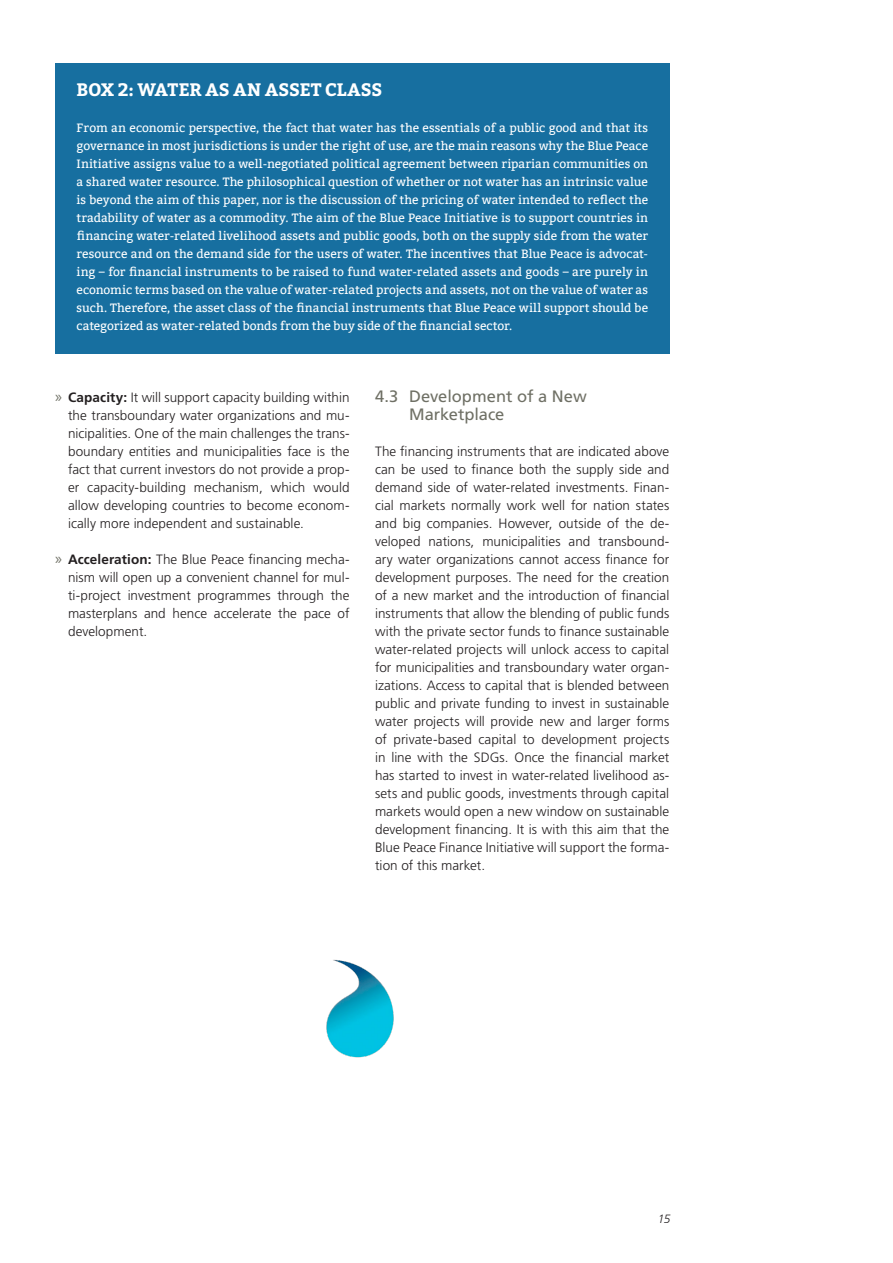
<style>
.page{position:relative;width:893px;height:1263px;background:#fff}
.page>*{position:absolute;margin:0;border:0;box-sizing:border-box;transform-origin:0 0}
.t1{font:700 18px "Bitter";letter-spacing:-.005em;color:#fff}
.t2{font:16.5px/18px "Frutiger LT Pro";letter-spacing:-.005em;color:#6f7065}
.t3{font:300 13.5px/18px "Frutiger LT Pro";letter-spacing:.005em;color:#231f20;text-align:justify}
.t4{font:12px/18px "Bitter";letter-spacing:.005em;color:#fff;text-align:justify}
.t5{font:italic 300 12px "Frutiger LT Pro";color:#231f20}
.s1{font-family:"Myriad Pro";font-weight:400;font-size:16.5px;color:#6f7065}
.s2{font-weight:700}
</style>
<div class="page">
<div style="left:55px;top:64px;width:614px;height:290px;background:#176fa0"></div>
<img style="left:326px;top:959px;width:68px;height:99px">
<h1 class="t1" style="left:77px;top:76px;width:307px">BOX 2: WATER AS AN ASSET CLASS</h1>
<p class="t4" style="left:77px;top:119px;width:573px">From an economic perspective, the fact that water has the essentials of a public good and that its governance in most jurisdictions is under the right of use, are the main reasons why the Blue Peace Initiative assigns value to a well-negotiated political agreement between riparian communities on a shared water resource. The philosophical question of whether or not water has an intrinsic value is beyond the aim of this paper, nor is the discussion of the pricing of water intended to reflect the tradability of water as a commodity. The aim of the Blue Peace Initiative is to support countries in financing water-related livelihood assets and public goods, both on the supply side from the water resource and on the demand side for the users of water. The incentives that Blue Peace is advocat&shy;ing – for financial instruments to be raised to fund water-related assets and goods – are purely in economic terms based on the value of water-related projects and assets, not on the value of water as such. Therefore, the asset class of the financial instruments that Blue Peace will support should be categorized as water-related bonds from the buy side of the financial sector.</p>
<p class="t3" style="left:68px;top:388px;width:283px;text-indent:-13px"><span class="s1">»</span> <span class="s2">Capacity:</span> It will support capacity building within the transboundary water organizations and mu&shy;nicipalities. One of the main challenges the trans&shy;boundary entities and municipalities face is the fact that current investors do not provide a prop&shy;er capacity-building mechanism, which would allow developing countries to become econom&shy;ically more independent and sustainable.</p>
<p class="t3" style="left:68px;top:550px;width:283px;text-indent:-13px"><span class="s1">»</span> <span class="s2">Acceleration:</span> The Blue Peace financing mecha&shy;nism will open up a convenient channel for mul&shy;ti-project investment programmes through the masterplans and hence accelerate the pace of development.</p>
<p class="t2" style="left:409px;top:387px;width:179px;text-indent:-34px">4.3 Development of a New<br>Marketplace</p>
<p class="t3" style="left:375px;top:442px;width:296px">The financing instruments that are indicated above can be used to finance both the supply side and demand side of water-related investments. Finan&shy;cial markets normally work well for nation states and big companies. However, outside of the de&shy;veloped nations, municipalities and transbound&shy;ary water organizations cannot access finance for development purposes. The need for the creation of a new market and the introduction of financial instruments that allow the blending of public funds with the private sector funds to finance sustainable water-related projects will unlock access to capital for municipalities and transboundary water organ&shy;izations. Access to capital that is blended between public and private funding to invest in sustainable water projects will provide new and larger forms of private-based capital to development projects in line with the SDGs. Once the financial market has started to invest in water-related livelihood as&shy;sets and public goods, investments through capital markets would open a new window on sustainable development financing. It is with this aim that the Blue Peace Finance Initiative will support the forma&shy;tion of this market.</p>
<p class="t5" style="left:658px;top:1211px;width:14px">15</p>
</div>
